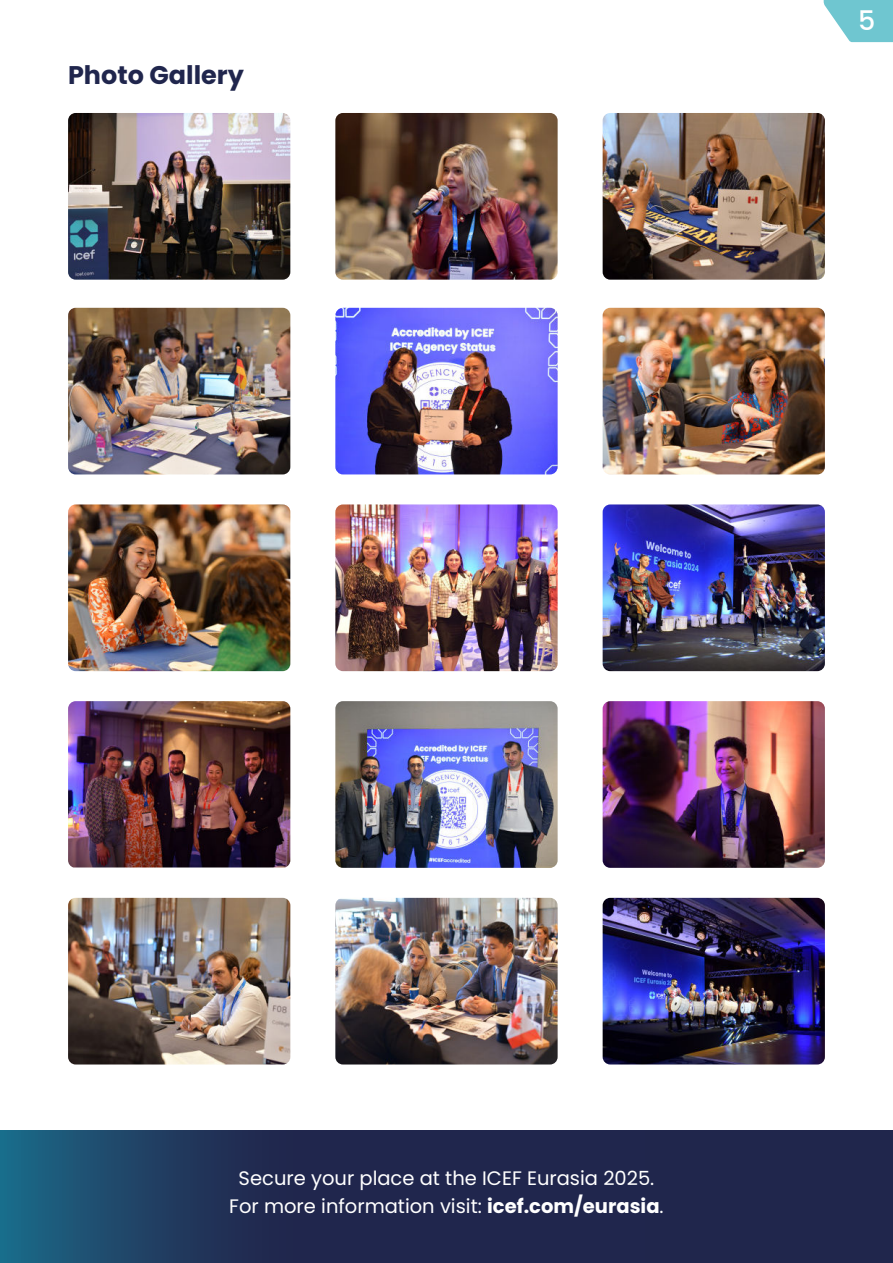
<style>
.page{position:relative;width:893px;height:1263px;background:#fff}
.page>*{position:absolute;margin:0;border:0;box-sizing:border-box;transform-origin:0 0}
.t1{font:500 27px "Poppins";color:#fff}
.t2{font:700 25.5px "Poppins";color:#20264d}
.t3{font:19.5px/28.5px "Poppins";color:#fff;text-align:center}
.s1{font-weight:700}
</style>
<div class="page">
<svg style="left:824px;top:0;width:69px;height:42px"></svg>
<svg style="left:0;top:1130px;width:893px;height:133px;background:#1f2f55"></svg>
<img style="left:68px;top:504px;width:222px;height:167px">
<img style="left:335px;top:504px;width:223px;height:167px">
<img style="left:603px;top:504px;width:222px;height:167px">
<img style="left:68px;top:701px;width:222px;height:166px">
<img style="left:335px;top:701px;width:223px;height:167px">
<img style="left:603px;top:701px;width:222px;height:167px">
<img style="left:68px;top:898px;width:222px;height:166px">
<img style="left:335px;top:898px;width:223px;height:166px">
<img style="left:603px;top:898px;width:222px;height:166px">
<img style="left:68px;top:308px;width:222px;height:166px">
<img style="left:335px;top:308px;width:223px;height:166px">
<img style="left:603px;top:308px;width:222px;height:166px">
<img style="left:68px;top:113px;width:222px;height:167px">
<img style="left:335px;top:113px;width:223px;height:167px">
<img style="left:603px;top:113px;width:222px;height:167px">
<h2 class="t2" style="left:68px;top:60px;width:177px">Photo Gallery</h2>
<h1 class="t1" style="left:858px;top:5px;width:19px">5</h1>
<p class="t3" style="left:229px;top:1164px;width:436px">Secure your place at the ICEF Eurasia 2025.<br>For more information visit: <span class="s1">icef.com/eurasia</span>.</p>
</div>
